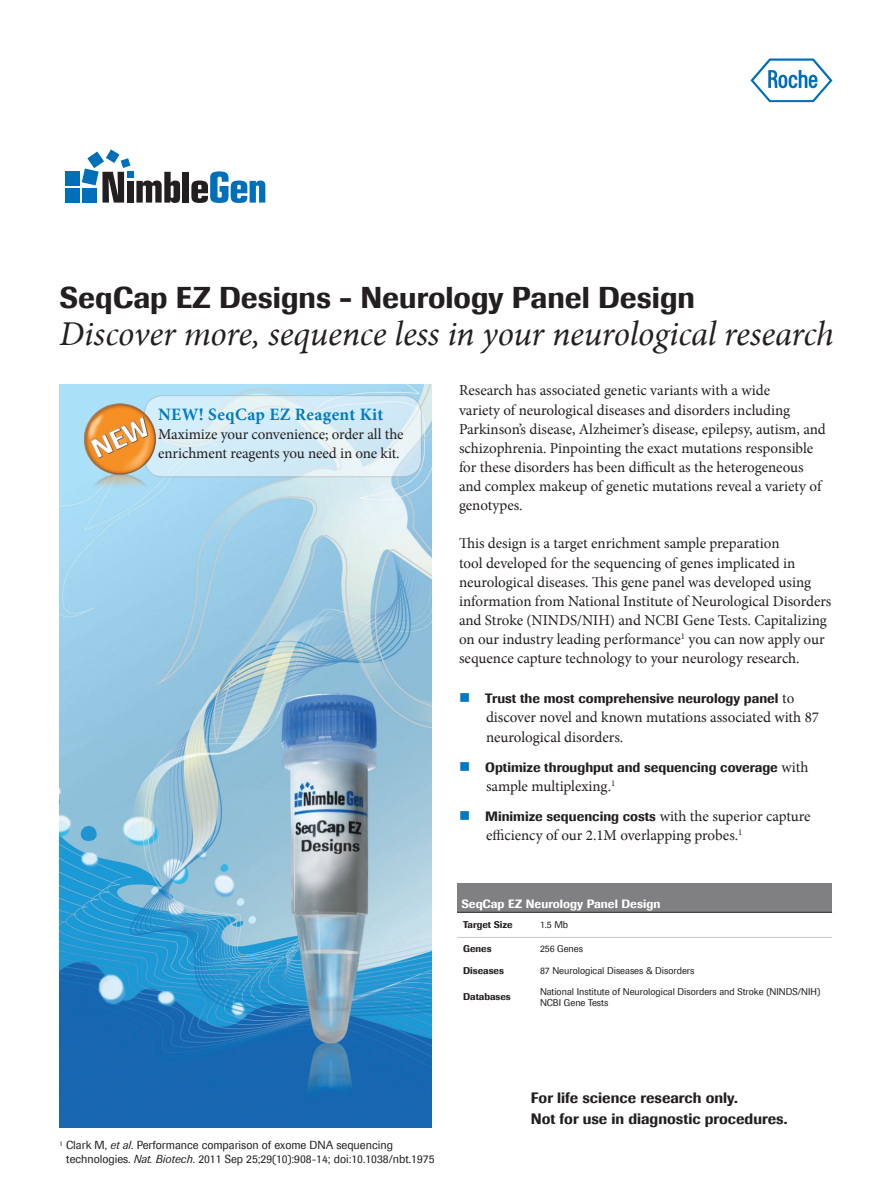
<style>
.page{position:relative;width:891px;height:1188px;background:#fff}
.page>*{position:absolute;margin:0;border:0;box-sizing:border-box;transform-origin:0 0}
.t1{font:italic 34.5px "Minion";letter-spacing:-.005em;color:#231f20}
.t2{font:500 30px "Imago";color:#231f20}
.Body-no_indent__no_H{font:700 17.25px "Minion";letter-spacing:.02em;color:#007cc2}
.Body-no_indent__no_H-2{font:15px/19.2px "Minion";letter-spacing:-.005em;color:#231f20}
.t3{font:500 15px "Imago";color:#231f20}
.Body-no_indent__no_H-3{font:500 13.5px "Imago";color:#231f20}
.NGS_table_head2{font:500 12px "Imago";color:#fff}
.t4{font:11.7px/14px "Imago";color:#231f20}
.Body-no_indent__no_H-4{font:9.75px "Imago";color:#231f20}
.Body_Indent___No_HJ{font:500 9.75px "Imago";color:#231f20}
.s1{color:#0079c2}
.s2{font-family:"Minion";font-weight:400;font-size:15px}
.s3{font-style:italic}
</style>
<div class="page">
<svg style="left:751px;top:59px;width:81px;height:43px"></svg>
<svg style="left:136px;top:172px;width:44px;height:31px"></svg>
<div style="left:183px;top:172px;width:6px;height:31px;background:#231f20"></div>
<svg style="left:191px;top:171px;width:74px;height:32px"></svg>
<div style="left:65px;top:188px;width:14px;height:14px;background:#006fba"></div>
<div style="left:65px;top:171px;width:15px;height:15px;background:#006fba"></div>
<svg style="left:82px;top:149px;width:48px;height:54px"></svg>
<div style="left:127px;top:172px;width:7px;height:6px;background:#006fba"></div>
<div style="left:127px;top:181px;width:7px;height:22px;background:#231f20"></div>
<img style="left:60px;top:384px;width:372px;height:744px">
<div style="left:457px;top:883px;width:375px;height:29px;background:#808083"></div>
<hr style="left:457px;top:937px;width:77px;height:1px;background:#c7c8ca">
<hr style="left:534px;top:937px;width:298px;height:1px;background:#c7c8ca">
<hr style="left:457px;top:912px;width:77px;height:1px;background:#231f20">
<hr style="left:534px;top:912px;width:298px;height:1px;background:#231f20">
<svg style="left:145px;top:396px;width:276px;height:81px;fill:#d2ecf7"></svg>
<div style="left:144px;top:395px;width:278px;height:82px;border:1px solid #a8a9ad;border-radius:18px"></div>
<img style="left:82px;top:401px;width:76px;height:98px">
<p class="t2" style="left:60px;top:278px;width:637px">SeqCap EZ Designs - Neurology Panel Design</p>
<p class="t1" style="left:60px;top:311px;width:776px">Discover more, sequence less in your neurological research</p>
<p class="Body-no_indent__no_H" style="left:158px;top:402px;width:227px">NEW! SeqCap EZ Reagent Kit</p>
<p class="Body-no_indent__no_H-2" style="left:158px;top:425px;width:247px">Maximize your convenience; order all the enrichment reagents you need in one kit.</p>
<p class="Body-no_indent__no_H-2" style="left:459px;top:381px;width:368px">Research has associated genetic variants with a wide<br>variety of neurological diseases and disorders including Parkinson’s disease, Alzheimer’s disease, epilepsy, autism, and schizophrenia. Pinpointing the exact mutations responsible for these disorders has been difficult as the heterogeneous and complex makeup of genetic mutations reveal a variety of genotypes.</p>
<p class="Body-no_indent__no_H-2" style="left:459px;top:534px;width:374px">This design is a target enrichment sample preparation<br>tool developed for the sequencing of genes implicated in neurological diseases. This gene panel was developed using information from National Institute of Neurological Disorders and Stroke (NINDS/NIH) and NCBI Gene Tests. Capitalizing on our industry leading performance<sup>1</sup> you can now apply our sequence capture technology to your neurology research.</p>
<p class="Body-no_indent__no_H-3" style="left:459px;top:690px;width:337px"><span class="s1">■</span> Trust the most comprehensive neurology panel <span class="s2">to</span></p>
<p class="Body-no_indent__no_H-2" style="left:486px;top:708px;width:335px">discover novel and known mutations associated with 87 neurological disorders.</p>
<p class="Body-no_indent__no_H-3" style="left:459px;top:758px;width:351px"><span class="s1">■</span> Optimize throughput and sequencing coverage <span class="s2">with</span></p>
<p class="Body-no_indent__no_H-2" style="left:486px;top:776px;width:131px">sample multiplexing.<sup>1</sup></p>
<p class="Body-no_indent__no_H-3" style="left:459px;top:807px;width:353px"><span class="s1">■</span> Minimize sequencing costs <span class="s2">with the superior capture</span></p>
<p class="Body-no_indent__no_H-2" style="left:486px;top:825px;width:258px">efficiency of our 2.1M overlapping probes.<sup>1</sup></p>
<p class="NGS_table_head2" style="left:461px;top:896px;width:200px">SeqCap EZ Neurology Panel Design</p>
<p class="Body_Indent___No_HJ" style="left:463px;top:919px;width:51px">Target Size</p>
<p class="Body-no_indent__no_H-4" style="left:540px;top:919px;width:30px">1.5 Mb</p>
<p class="Body_Indent___No_HJ" style="left:463px;top:942px;width:30px">Genes</p>
<p class="Body-no_indent__no_H-4" style="left:540px;top:942px;width:45px">256 Genes</p>
<p class="Body_Indent___No_HJ" style="left:463px;top:964px;width:42px">Diseases</p>
<p class="Body-no_indent__no_H-4" style="left:540px;top:964px;width:156px">87 Neurological Diseases &amp; Disorders</p>
<p class="Body_Indent___No_HJ" style="left:463px;top:990px;width:49px">Databases</p>
<p class="Body-no_indent__no_H-4" style="left:540px;top:985px;width:282px">National Institute of Neurological Disorders and Stroke (NINDS/NIH)</p>
<p class="Body-no_indent__no_H-4" style="left:540px;top:996px;width:70px">NCBI Gene Tests</p>
<p class="t4" style="left:66px;top:1138px;width:370px;text-indent:-7px"><sup>1</sup> Clark M, <span class="s3">et al</span>. Performance comparison of exome DNA sequencing technologies. <span class="s3">Nat. Biotech</span>. 2011 Sep 25;29(10):908-14; doi:10.1038/nbt.1975</p>
<p class="t3" style="left:531px;top:1088px;width:209px">For life science research only.</p>
<p class="t3" style="left:531px;top:1109px;width:258px">Not for use in diagnostic procedures.</p>
</div>
